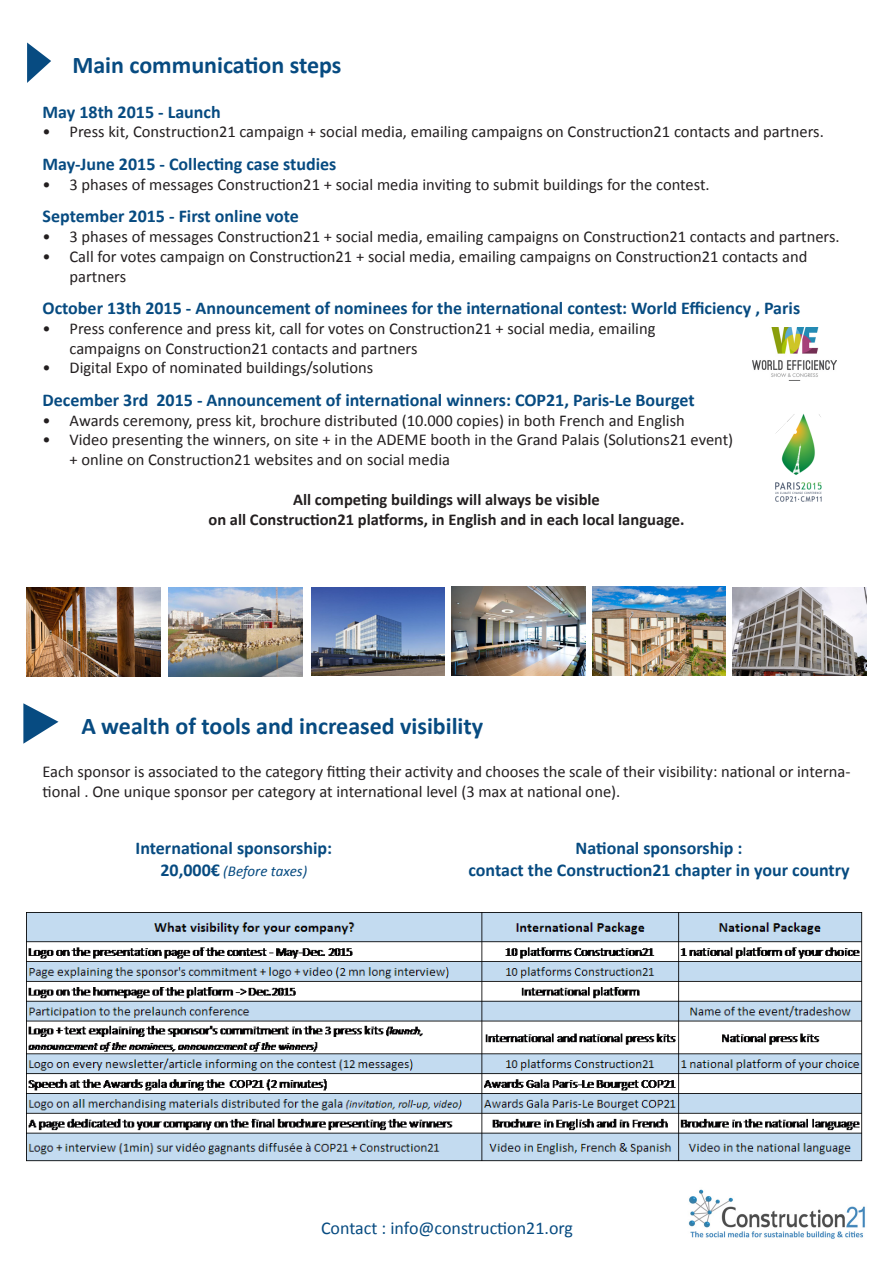
<style>
.page{position:relative;width:893px;height:1263px;background:#fff}
.page>*{position:absolute;margin:0;border:0;box-sizing:border-box;transform-origin:0 0}
.t1{font:700 24px "Calibri";color:#074b81}
.t2{font:700 18px/21.6px "Calibri";color:#074b81;text-align:center}
.t3{font:18px "Calibri";color:#074b81}
.t4{font:16.5px/19.8px "Calibri";color:#231f20}
.t5{font:700 16.5px/19.8px "Calibri";color:#231f20;text-align:center}
.t6{font:italic 15px "Calibri";color:#074b81}
.s1{font-weight:700;font-style:normal;font-size:18px}
</style>
<div class="page">
<svg style="left:27px;top:43px;width:24px;height:40px"></svg>
<svg style="left:23px;top:703px;width:35px;height:41px"></svg>
<img style="left:688px;top:1189px;width:177px;height:50px">
<img style="left:452px;top:587px;width:133px;height:89px">
<img style="left:27px;top:587px;width:133px;height:89px">
<img style="left:169px;top:588px;width:133px;height:88px">
<img style="left:311px;top:587px;width:134px;height:89px">
<img style="left:592px;top:587px;width:133px;height:88px">
<img style="left:733px;top:587px;width:133px;height:89px">
<img style="left:753px;top:327px;width:83px;height:50px">
<img style="left:775px;top:414px;width:47px;height:88px">
<img style="left:27px;top:913px;width:836px;height:249px">
<p class="t1" style="left:72px;top:48px;width:271px">Main communication steps</p>
<p class="t2" style="left:43px;top:100px;width:180px">May 18th 2015 - Launch</p>
<p class="t4" style="left:43px;top:122px;width:783px">• Press kit, Construction21 campaign + social media, emailing campaigns on Construction21 contacts and partners.</p>
<p class="t2" style="left:43px;top:152px;width:295px">May-June 2015 - Collecting case studies</p>
<p class="t4" style="left:43px;top:174px;width:669px">• 3 phases of messages Construction21 + social media inviting to submit buildings for the contest.</p>
<p class="t2" style="left:43px;top:205px;width:258px">September 2015 - First online vote</p>
<p class="t4" style="left:43px;top:226px;width:799px">• 3 phases of messages Construction21 + social media, emailing campaigns on Construction21 contacts and partners.</p>
<p class="t4" style="left:70px;top:246px;width:739px;text-indent:-27px">• Call for votes campaign on Construction21 + social media, emailing campaigns on Construction21 contacts and partners</p>
<p class="t2" style="left:43px;top:296px;width:759px">October 13th 2015 - Announcement of nominees for the international contest: World Efficiency , Paris</p>
<p class="t4" style="left:70px;top:318px;width:587px;text-indent:-27px">• Press conference and press kit, call for votes on Construction21 + social media, emailing campaigns on Construction21 contacts and partners</p>
<p class="t4" style="left:43px;top:357px;width:332px">• Digital Expo of nominated buildings/solutions</p>
<p class="t2" style="left:43px;top:388px;width:654px">December 3rd 2015 - Announcement of international winners: COP21, Paris-Le Bourget</p>
<p class="t4" style="left:43px;top:410px;width:644px">• Awards ceremony, press kit, brochure distributed (10.000 copies) in both French and English</p>
<p class="t4" style="left:70px;top:429px;width:665px;text-indent:-27px">• Video presenting the winners, on site + in the ADEME booth in the Grand Palais (Solutions21 event) + online on Construction21 websites and on social media</p>
<p class="t5" style="left:208px;top:489px;width:477px">All competing buildings will always be visible<br>on all Construction21 platforms, in English and in each local language.</p>
<p class="t1" style="left:81px;top:709px;width:403px">A wealth of tools and increased visibility</p>
<p class="t4" style="left:43px;top:761px;width:809px">Each sponsor is associated to the category fitting their activity and chooses the scale of their visibility: national or interna&shy;tional . One unique sponsor per category at international level (3 max at national one).</p>
<p class="t2" style="left:136px;top:837px;width:198px">International sponsorship:</p>
<p class="t6" style="left:161px;top:860px;width:148px"><span class="s1">20,000€</span> (Before taxes)</p>
<p class="t2" style="left:468px;top:837px;width:383px">National sponsorship :<br>contact the Construction21 chapter in your country</p>
<p class="t3" style="left:321px;top:1215px;width:253px">Contact : info@construction21.org</p>
</div>
